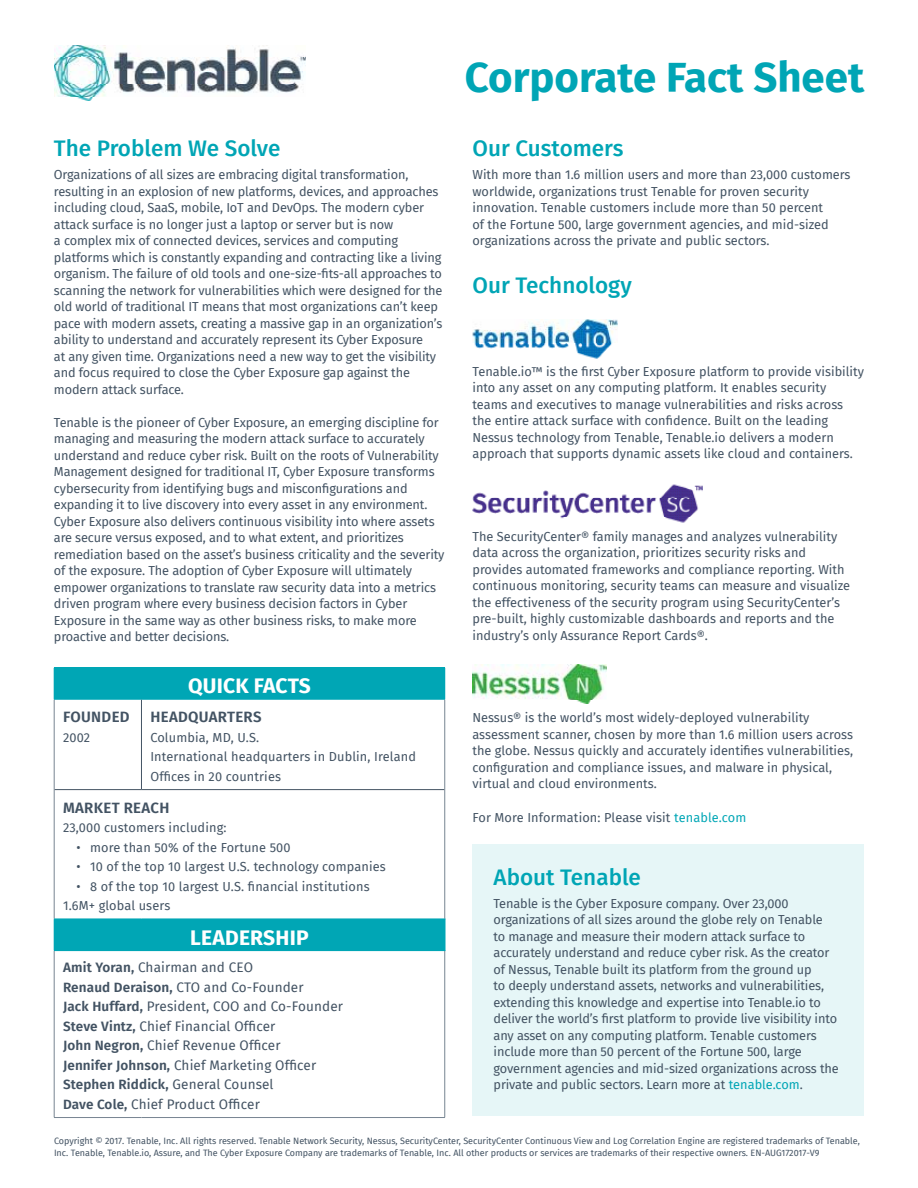
<style>
.page{position:relative;width:918px;height:1188px;background:#fff}
.page>*{position:absolute;margin:0;border:0;box-sizing:border-box;transform-origin:0 0}
.t1{font:700 42px "Fira Sans";color:#00a5b5}
.t2{font:500 22.5px "Fira Sans";color:#00a5b5}
.t3{font:700 21px "Fira Sans";letter-spacing:.01em;color:#fff}
.t4{font:600 15px "Fira Sans";letter-spacing:.02em;color:#435363}
.t5{font:13.5px/19.5px "Fira Sans";letter-spacing:.01em;color:#435363}
.t6{font:12.75px/16.5px "Fira Sans";letter-spacing:-.01em;color:#435363}
.t7{font:12.75px/19.5px "Fira Sans";letter-spacing:.01em;color:#435363}
.t8{font:9px/12px "Fira Sans";color:#435363}
.s1{font-weight:600}
.s2{color:#03a7b6}
.s3{color:#00a5b5}
</style>
<div class="page">
<div style="left:54px;top:668px;width:391px;height:31px;background:#00a6b5"></div>
<div style="left:54px;top:919px;width:391px;height:32px;background:#00a6b5"></div>
<hr style="left:141px;top:699px;width:1px;height:90px;background:#445464">
<hr style="left:54px;top:789px;width:87px;height:1px;background:#445464">
<hr style="left:141px;top:789px;width:304px;height:1px;background:#445464">
<hr style="left:54px;top:699px;width:1px;height:91px;background:#778592">
<hr style="left:444px;top:699px;width:1px;height:91px;background:#778592">
<hr style="left:54px;top:790px;width:1px;height:129px;background:#778592">
<hr style="left:444px;top:790px;width:1px;height:129px;background:#778592">
<hr style="left:54px;top:951px;width:1px;height:166px;background:#778592">
<hr style="left:444px;top:951px;width:1px;height:166px;background:#778592">
<hr style="left:54px;top:1117px;width:87px;height:1px;background:#778592">
<hr style="left:141px;top:1117px;width:304px;height:1px;background:#778592">
<hr style="left:444px;top:919px;width:2px;height:31px;background:#00a6b5">
<hr style="left:54px;top:667px;width:87px;height:1px;background:#00a6b5">
<hr style="left:141px;top:667px;width:304px;height:1px;background:#00a6b5">
<hr style="left:54px;top:699px;width:87px;height:1px;background:#00a6b5">
<hr style="left:141px;top:699px;width:304px;height:1px;background:#00a6b5">
<img style="left:54px;top:45px;width:252px;height:56px">
<div style="left:472px;top:844px;width:392px;height:272px;background:#e6f6f7"></div>
<img style="left:472px;top:665px;width:135px;height:38px">
<img style="left:472px;top:319px;width:145px;height:39px">
<img style="left:472px;top:484px;width:231px;height:39px">
<h2 class="t2" style="left:54px;top:130px;width:228px">The Problem We Solve</h2>
<p class="t6" style="left:54px;top:166px;width:390px">Organizations of all sizes are embracing digital transformation, resulting in an explosion of new platforms, devices, and approaches including cloud, SaaS, mobile, IoT and DevOps. The modern cyber attack surface is no longer just a laptop or server but is now<br>a complex mix of connected devices, services and computing platforms which is constantly expanding and contracting like a living organism. The failure of old tools and one-size-fits-all approaches to scanning the network for vulnerabilities which were designed for the old world of traditional IT means that most organizations can’t keep pace with modern assets, creating a massive gap in an organization’s ability to understand and accurately represent its Cyber Exposure<br>at any given time. Organizations need a new way to get the visibility and focus required to close the Cyber Exposure gap against the modern attack surface.</p>
<p class="t6" style="left:54px;top:414px;width:392px">Tenable is the pioneer of Cyber Exposure, an emerging discipline for managing and measuring the modern attack surface to accurately understand and reduce cyber risk. Built on the roots of Vulnerability Management designed for traditional IT, Cyber Exposure transforms cybersecurity from identifying bugs and misconfigurations and expanding it to live discovery into every asset in any environment.<br>Cyber Exposure also delivers continuous visibility into where assets are secure versus exposed, and to what extent, and prioritizes remediation based on the asset’s business criticality and the severity of the exposure. The adoption of Cyber Exposure will ultimately empower organizations to translate raw security data into a metrics driven program where every business decision factors in Cyber Exposure in the same way as other business risks, to make more proactive and better decisions.</p>
<h3 class="t3" style="left:188px;top:668px;width:124px">QUICK FACTS</h3>
<p class="t4" style="left:150px;top:705px;width:113px">HEADQUARTERS</p>
<p class="t7" style="left:150px;top:727px;width:267px">Columbia, MD, U.S.<br>International headquarters in Dublin, Ireland<br>Offices in 20 countries</p>
<p class="t4" style="left:63px;top:795px;width:108px">MARKET REACH</p>
<p class="t7" style="left:63px;top:818px;width:165px">23,000 customers including:</p>
<p class="t7" style="left:77px;top:837px;width:216px">• more than 50% of the Fortune 500</p>
<p class="t7" style="left:77px;top:856px;width:311px">• 10 of the top 10 largest U.S. technology companies</p>
<p class="t7" style="left:63px;top:876px;width:308px;text-indent:14px">• 8 of the top 10 largest U.S. financial institutions<br>1.6M+ global users</p>
<h3 class="t3" style="left:190px;top:920px;width:120px">LEADERSHIP</h3>
<p class="t5" style="left:63px;top:957px;width:282px"><span class="s1">Amit Yoran,</span> Chairman and CEO<br><span class="s1">Renaud Deraison,</span> CTO and Co-Founder<br><span class="s1">Jack Huffard,</span> President, COO and Co-Founder <span class="s1">Steve Vintz,</span> Chief Financial Officer<br><span class="s1">John Negron,</span> Chief Revenue Officer<br><span class="s1">Jennifer Johnson,</span> Chief Marketing Officer <span class="s1">Stephen Riddick,</span> General Counsel<br><span class="s1">Dave Cole,</span> Chief Product Officer</p>
<p class="t4" style="left:63px;top:705px;width:68px">FOUNDED</p>
<p class="t6" style="left:63px;top:729px;width:29px">2002</p>
<h1 class="t1" style="left:465px;top:42px;width:401px">Corporate Fact Sheet</h1>
<h2 class="t2" style="left:472px;top:130px;width:153px">Our Customers</h2>
<p class="t6" style="left:472px;top:166px;width:380px">With more than 1.6 million users and more than 23,000 customers worldwide, organizations trust Tenable for proven security innovation. Tenable customers include more than 50 percent<br>of the Fortune 500, large government agencies, and mid-sized organizations across the private and public sectors.</p>
<h2 class="t2" style="left:472px;top:267px;width:161px">Our Technology</h2>
<p class="t6" style="left:472px;top:363px;width:393px">Tenable.io™ is the first Cyber Exposure platform to provide visibility into any asset on any computing platform. It enables security teams and executives to manage vulnerabilities and risks across the entire attack surface with confidence. Built on the leading Nessus technology from Tenable, Tenable.io delivers a modern approach that supports dynamic assets like cloud and containers.</p>
<p class="t6" style="left:472px;top:528px;width:379px">The SecurityCenter® family manages and analyzes vulnerability data across the organization, prioritizes security risks and provides automated frameworks and compliance reporting. With continuous monitoring, security teams can measure and visualize the effectiveness of the security program using SecurityCenter’s pre-built, highly customizable dashboards and reports and the industry’s only Assurance Report Cards®.</p>
<p class="t6" style="left:472px;top:709px;width:382px">Nessus® is the world’s most widely-deployed vulnerability assessment scanner, chosen by more than 1.6 million users across the globe. Nessus quickly and accurately identifies vulnerabilities, configuration and compliance issues, and malware in physical, virtual and cloud environments.</p>
<p class="t7" style="left:472px;top:807px;width:275px">For More Information: Please visit <span class="s2">tenable.com</span></p>
<h2 class="t2" style="left:494px;top:859px;width:149px">About Tenable</h2>
<p class="t6" style="left:494px;top:895px;width:347px">Tenable is the Cyber Exposure company. Over 23,000 organizations of all sizes around the globe rely on Tenable<br>to manage and measure their modern attack surface to accurately understand and reduce cyber risk. As the creator of Nessus, Tenable built its platform from the ground up<br>to deeply understand assets, networks and vulnerabilities, extending this knowledge and expertise into Tenable.io to deliver the world’s first platform to provide live visibility into any asset on any computing platform. Tenable customers include more than 50 percent of the Fortune 500, large government agencies and mid-sized organizations across the private and public sectors. Learn more at <span class="s3">tenable.com</span>.</p>
<p class="t8" style="left:54px;top:1135px;width:807px">Copyright © 2017. Tenable, Inc. All rights reserved. Tenable Network Security, Nessus, SecurityCenter, SecurityCenter Continuous View and Log Correlation Engine are registered trademarks of Tenable,<br>Inc. Tenable, Tenable.io, Assure, and The Cyber Exposure Company are trademarks of Tenable, Inc. All other products or services are trademarks of their respective owners. EN-AUG172017-V9</p>
</div>
